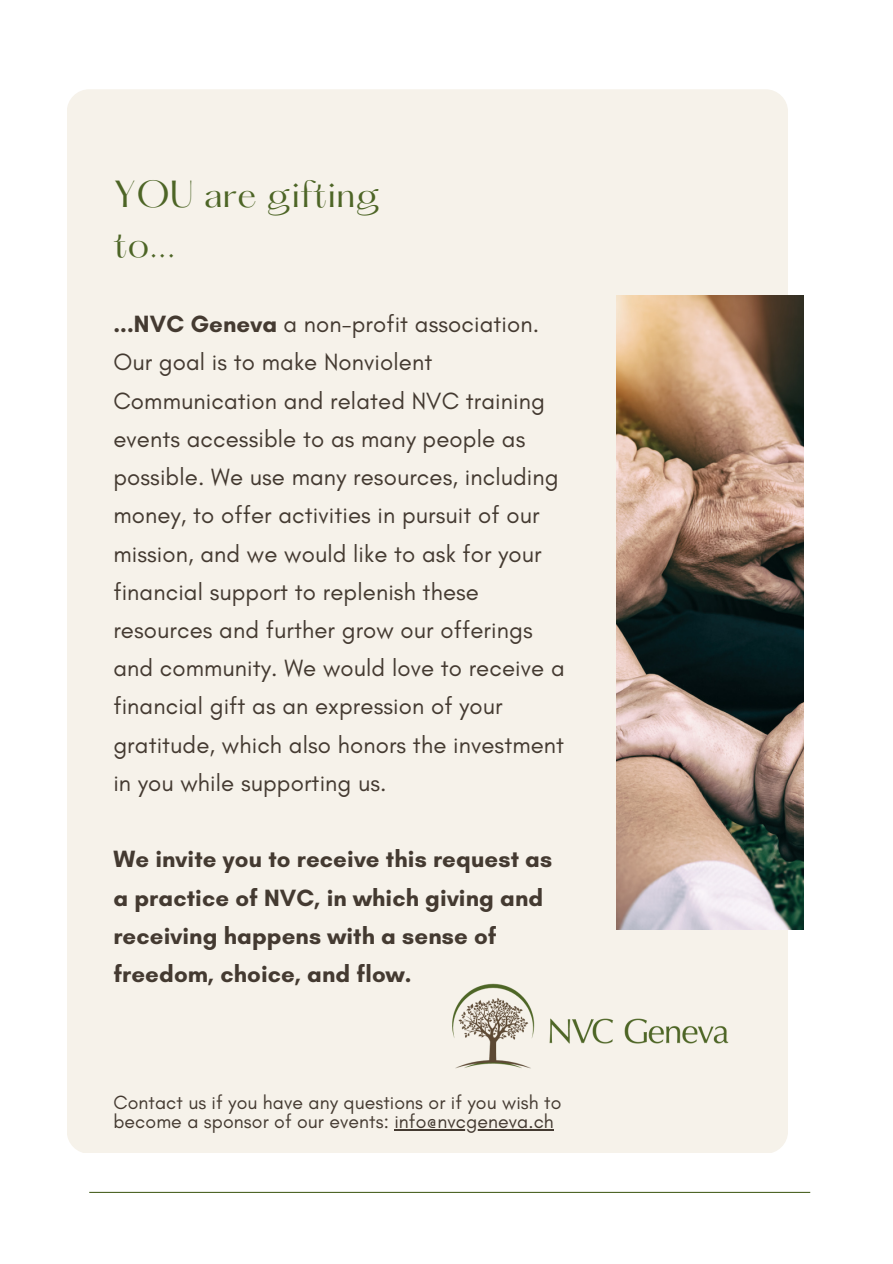
<style>
.page{position:relative;width:893px;height:1264px;background:#fff}
.page>*{position:absolute;margin:0;border:0;box-sizing:border-box;transform-origin:0 0}
.t1{font:33px/50.6px "Hatton";letter-spacing:.01em;color:#4d6526}
.t2{font:24px/38.2px "Glacial Indifference";letter-spacing:.005em;color:#443a31}
.t3{font:700 24px/38.2px "Glacial Indifference";letter-spacing:.005em;color:#443a31}
.t4{font:19.5px/19px "Glacial Indifference";letter-spacing:.005em;color:#443a31}
.s1{font-weight:700}
</style>
<div class="page">
<div style="left:67px;top:89px;width:720px;height:1063px;background:#f6f2ea;border-radius:22px"></div>
<hr style="left:394px;top:1129px;width:160px;height:1px;background:#443a31">
<hr style="left:89px;top:1191px;width:721px;height:1px;background:#4d6526">
<img style="left:616px;top:295px;width:187px;height:634px">
<img style="left:452px;top:983px;width:277px;height:86px">
<h1 class="t1" style="left:113px;top:172px;width:268px">YOU are gifting to...</h1>
<p class="t2" style="left:113px;top:304px;width:453px"><span class="s1">...NVC Geneva</span> a non-profit association.<br>Our goal is to make Nonviolent Communication and related NVC training events accessible to as many people as possible. We use many resources, including money, to offer activities in pursuit of our mission, and we would like to ask for your financial support to replenish these resources and further grow our offerings and community. We would love to receive a financial gift as an expression of your gratitude, which also honors the investment in you while supporting us.</p>
<p class="t3" style="left:113px;top:839px;width:440px">We invite you to receive this request as a practice of NVC, in which giving and receiving happens with a sense of freedom, choice, and flow.</p>
<p class="t4" style="left:113px;top:1092px;width:449px">Contact us if you have any questions or if you wish to become a sponsor of our events: info@nvcgeneva.ch</p>
</div>
